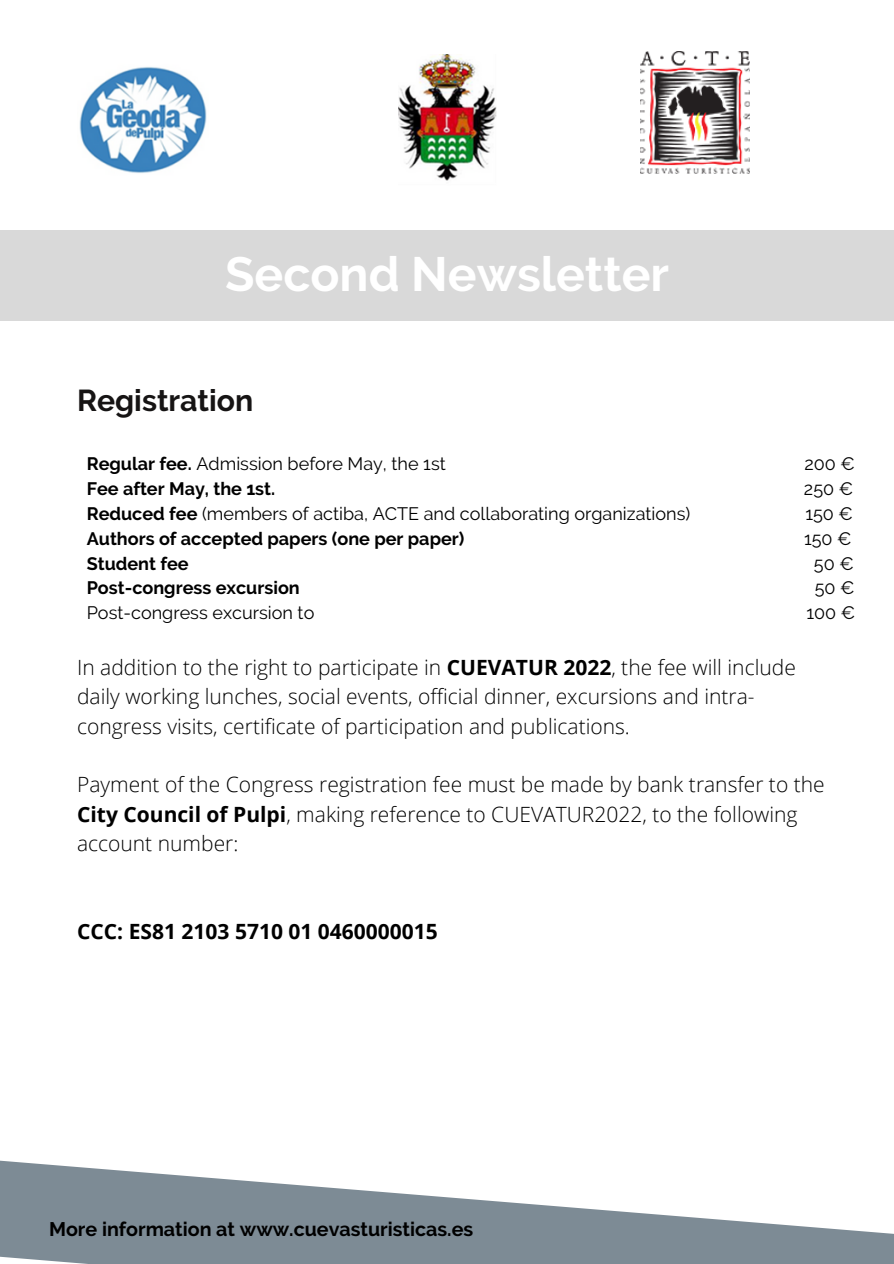
<style>
.page{position:relative;width:894px;height:1264px;background:#fff}
.page>*{position:absolute;margin:0;border:0;box-sizing:border-box;transform-origin:0 0}
.t1{font:700 48px "Raleway";color:#fff}
.t2{font:700 30.15px "Raleway";color:#161414}
.t3{font:300 21px/29.2px "Open Sans";color:#000}
.t4{font:700 21px "Open Sans";color:#000}
.t5{font:700 19.65px "Raleway";color:#000}
.t6{font:18px "Raleway";color:#000}
.t7{font:700 18px "Raleway";color:#000}
.s1{font-weight:700}
</style>
<div class="page">
<svg style="left:0;top:1160px;width:893px;height:103px;fill:#7d8b95"></svg>
<div style="left:0;top:230px;width:893px;height:90px;background:#d9d9d9"></div>
<img style="left:79px;top:67px;width:128px;height:106px">
<img style="left:398px;top:54px;width:98px;height:127px">
<img style="left:640px;top:51px;width:109px;height:123px">
<h1 class="t1" style="left:225px;top:246px;width:445px">Second Newsletter</h1>
<h2 class="t2" style="left:77px;top:382px;width:178px">Registration</h2>
<p class="t6" style="left:87px;top:453px;width:360px"><span class="s1">Regular fee.</span> Admission before May, the 1st</p>
<p class="t6" style="left:804px;top:453px;width:52px">200 €</p>
<p class="t7" style="left:87px;top:478px;width:190px">Fee after May, the 1st.</p>
<p class="t6" style="left:803px;top:478px;width:51px">250 €</p>
<p class="t6" style="left:87px;top:503px;width:605px"><span class="s1">Reduced fee</span> (members of actiba, ACTE and collaborating organizations)</p>
<p class="t6" style="left:805px;top:503px;width:49px">150 €</p>
<p class="t7" style="left:87px;top:528px;width:379px">Authors of accepted papers (one per paper)</p>
<p class="t6" style="left:803px;top:528px;width:49px">150 €</p>
<p class="t7" style="left:87px;top:552px;width:103px">Student fee</p>
<p class="t6" style="left:813px;top:552px;width:41px">50 €</p>
<p class="t7" style="left:87px;top:577px;width:214px">Post-congress excursion</p>
<p class="t6" style="left:814px;top:577px;width:41px">50 €</p>
<p class="t6" style="left:87px;top:602px;width:229px">Post-congress excursion to</p>
<p class="t6" style="left:806px;top:602px;width:50px">100 €</p>
<p class="t3" style="left:77px;top:652px;width:720px">In addition to the right to participate in <span class="s1">CUEVATUR 2022</span>, the fee will include daily working lunches, social events, official dinner, excursions and intra&shy;congress visits, certificate of participation and publications.</p>
<p class="t3" style="left:77px;top:769px;width:749px">Payment of the Congress registration fee must be made by bank transfer to the<br><span class="s1">City Council of Pulpi</span>, making reference to CUEVATUR2022, to the following account number:</p>
<p class="t4" style="left:77px;top:916px;width:362px">CCC: ES81 2103 5710 01 0460000015</p>
<p class="t5" style="left:49px;top:1217px;width:425px">More information at www.cuevasturisticas.es</p>
</div>
